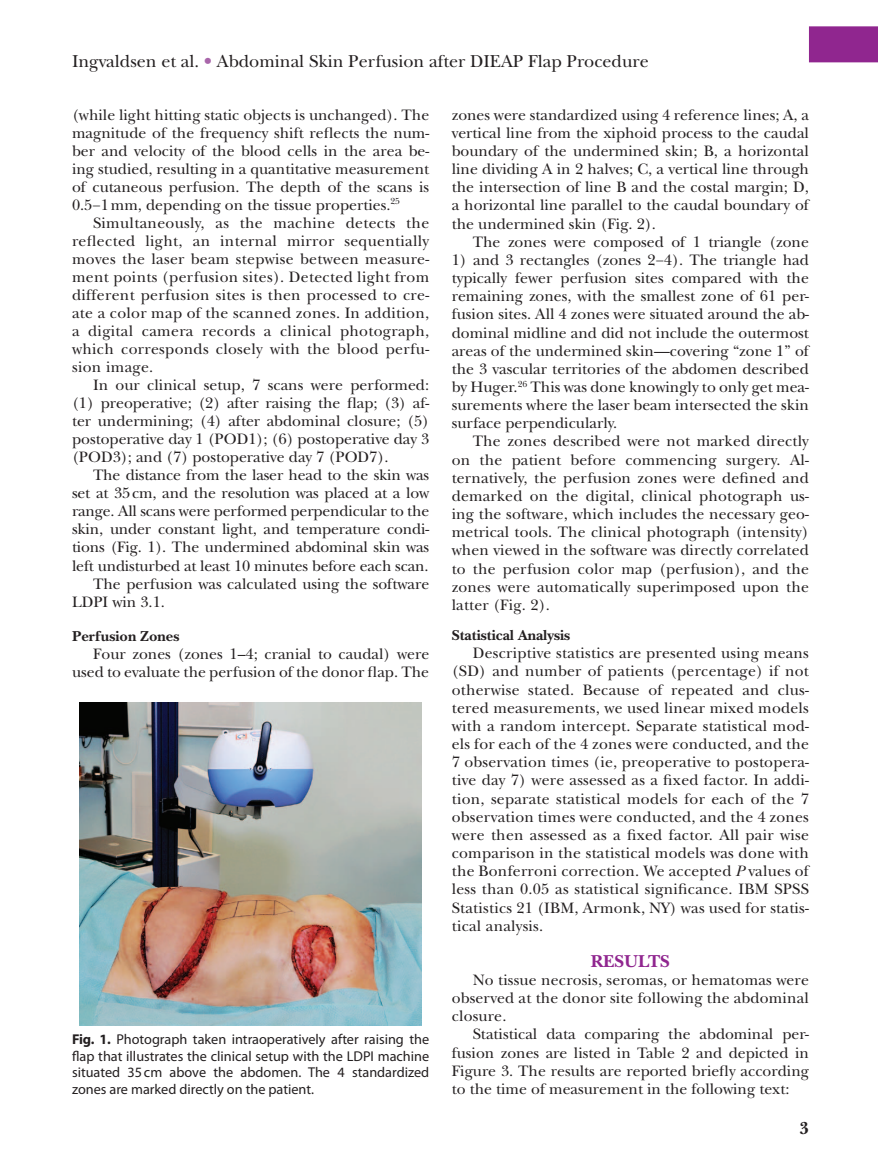
<style>
.page{position:relative;width:878px;height:1175px;background:#fff}
.page>*{position:absolute;margin:0;border:0;box-sizing:border-box;transform-origin:0 0}
.t1{font:18px "New Baskerville";color:#231f20}
.t2{font:700 18px "New Baskerville";color:#90268f}
.t3{font:700 18px "New Baskerville";color:#231f20}
.t4{font:15.75px/18.1px "New Baskerville";color:#231f20;text-align:justify}
.t5{font:700 15px "New Baskerville";color:#231f20}
.t6{font:14.25px/16.5px "Myriad Pro";color:#231f20;text-align:justify}
.s1{color:#a966aa}
.s2{font-weight:700}
.s3{font-style:italic}
</style>
<div class="page">
<div style="left:808px;top:26px;width:70px;height:36px;background:#90268f"></div>
<img style="left:80px;top:702px;width:342px;height:323px">
<p class="t1" style="left:72px;top:51px;width:578px">Ingvaldsen et al. <span class="s1">•</span> Abdominal Skin Perfusion after DIEAP Flap Procedure</p>
<p class="t4" style="left:72px;top:105px;width:359px">(while light hitting static objects is unchanged). The magnitude of the frequency shift reflects the num&shy;ber and velocity of the blood cells in the area be&shy;ing studied, resulting in a quantitative measurement of cutaneous perfusion. The depth of the scans is 0.5−1mm, depending on the tissue properties.<sup>25</sup></p>
<p class="t4" style="left:72px;top:214px;width:359px;text-indent:21px">Simultaneously, as the machine detects the reflected light, an internal mirror sequentially moves the laser beam stepwise between measure&shy;ment points (perfusion sites). Detected light from different perfusion sites is then processed to cre&shy;ate a color map of the scanned zones. In addition, a digital camera records a clinical photograph, which corresponds closely with the blood perfu&shy;sion image.</p>
<p class="t4" style="left:72px;top:376px;width:359px;text-indent:21px">In our clinical setup, 7 scans were performed: (1) preoperative; (2) after raising the flap; (3) af&shy;ter undermining; (4) after abdominal closure; (5) postoperative day 1 (POD1); (6) postoperative day 3 (POD3); and (7) postoperative day 7 (POD7).</p>
<p class="t4" style="left:93px;top:466px;width:338px">The distance from the laser head to the skin was</p>
<p class="t4" style="left:72px;top:484px;width:358px">set at 35cm, and the resolution was placed at a low</p>
<p class="t4" style="left:72px;top:502px;width:359px">range. All scans were performed perpendicular to the</p>
<p class="t4" style="left:72px;top:520px;width:358px">skin, under constant light, and temperature condi-</p>
<p class="t4" style="left:72px;top:538px;width:358px">tions (Fig. 1). The undermined abdominal skin was</p>
<p class="t4" style="left:72px;top:556px;width:358px">left undisturbed at least 10 minutes before each scan.</p>
<p class="t4" style="left:93px;top:574px;width:337px">The perfusion was calculated using the software</p>
<p class="t4" style="left:72px;top:592px;width:94px">LDPI win 3.1.</p>
<p class="t5" style="left:72px;top:627px;width:109px">Perfusion Zones</p>
<p class="t4" style="left:72px;top:645px;width:358px;text-align:right">Four zones (zones 1–4; cranial to caudal) were used to evaluate the perfusion of the donor flap. The</p>
<p class="t6" style="left:72px;top:1031px;width:359px"><span class="s2">Fig. 1.</span> Photograph taken intraoperatively after raising the flap that illustrates the clinical setup with the LDPI machine situated 35cm above the abdomen. The 4 standardized zones are marked directly on the patient.</p>
<p class="t4" style="left:452px;top:105px;width:359px">zones were standardized using 4 reference lines; A, a vertical line from the xiphoid process to the caudal boundary of the undermined skin; B, a horizontal line dividing A in 2 halves; C, a vertical line through the intersection of line B and the costal margin; D, a horizontal line parallel to the caudal boundary of the undermined skin (Fig. 2).</p>
<p class="t4" style="left:472px;top:233px;width:337px">The zones were composed of 1 triangle (zone</p>
<p class="t4" style="left:451px;top:251px;width:359px">1) and 3 rectangles (zones 2−4). The triangle had typically fewer perfusion sites compared with the remaining zones, with the smallest zone of 61 per&shy;fusion sites. All 4 zones were situated around the ab&shy;dominal midline and did not include the outermost areas of the undermined skin—covering “zone 1” of the 3 vascular territories of the abdomen described by Huger.<sup>26</sup> This was done knowingly to only get mea&shy;surements where the laser beam intersected the skin surface perpendicularly.</p>
<p class="t4" style="left:451px;top:432px;width:359px;text-indent:21px">The zones described were not marked directly on the patient before commencing surgery. Al&shy;ternatively, the perfusion zones were defined and demarked on the digital, clinical photograph us&shy;ing the software, which includes the necessary geo&shy;metrical tools. The clinical photograph (intensity) when viewed in the software was directly correlated to the perfusion color map (perfusion), and the zones were automatically superimposed upon the latter (Fig. 2).</p>
<p class="t5" style="left:452px;top:626px;width:120px">Statistical Analysis</p>
<p class="t4" style="left:452px;top:644px;width:359px;text-indent:21px">Descriptive statistics are presented using means (SD) and number of patients (percentage) if not otherwise stated. Because of repeated and clus&shy;tered measurements, we used linear mixed models with a random intercept. Separate statistical mod&shy;els for each of the 4 zones were conducted, and the 7 observation times (ie, preoperative to postopera&shy;tive day 7) were assessed as a fixed factor. In addi&shy;tion, separate statistical models for each of the 7 observation times were conducted, and the 4 zones were then assessed as a fixed factor. All pair wise comparison in the statistical models was done with the Bonferroni correction. We accepted <span class="s3">P</span> values of less than 0.05 as statistical significance. IBM SPSS Statistics 21 (IBM, Armonk, NY) was used for statis&shy;tical analysis.</p>
<p class="t2" style="left:590px;top:950px;width:81px">RESULTS</p>
<p class="t4" style="left:452px;top:971px;width:359px;text-indent:21px">No tissue necrosis, seromas, or hematomas were observed at the donor site following the abdominal closure.</p>
<p class="t4" style="left:451px;top:1025px;width:359px;text-indent:21px">Statistical data comparing the abdominal per&shy;fusion zones are listed in Table 2 and depicted in Figure 3. The results are reported briefly according to the time of measurement in the following text:</p>
<p class="t3" style="left:799px;top:1118px;width:11px">3</p>
</div>
